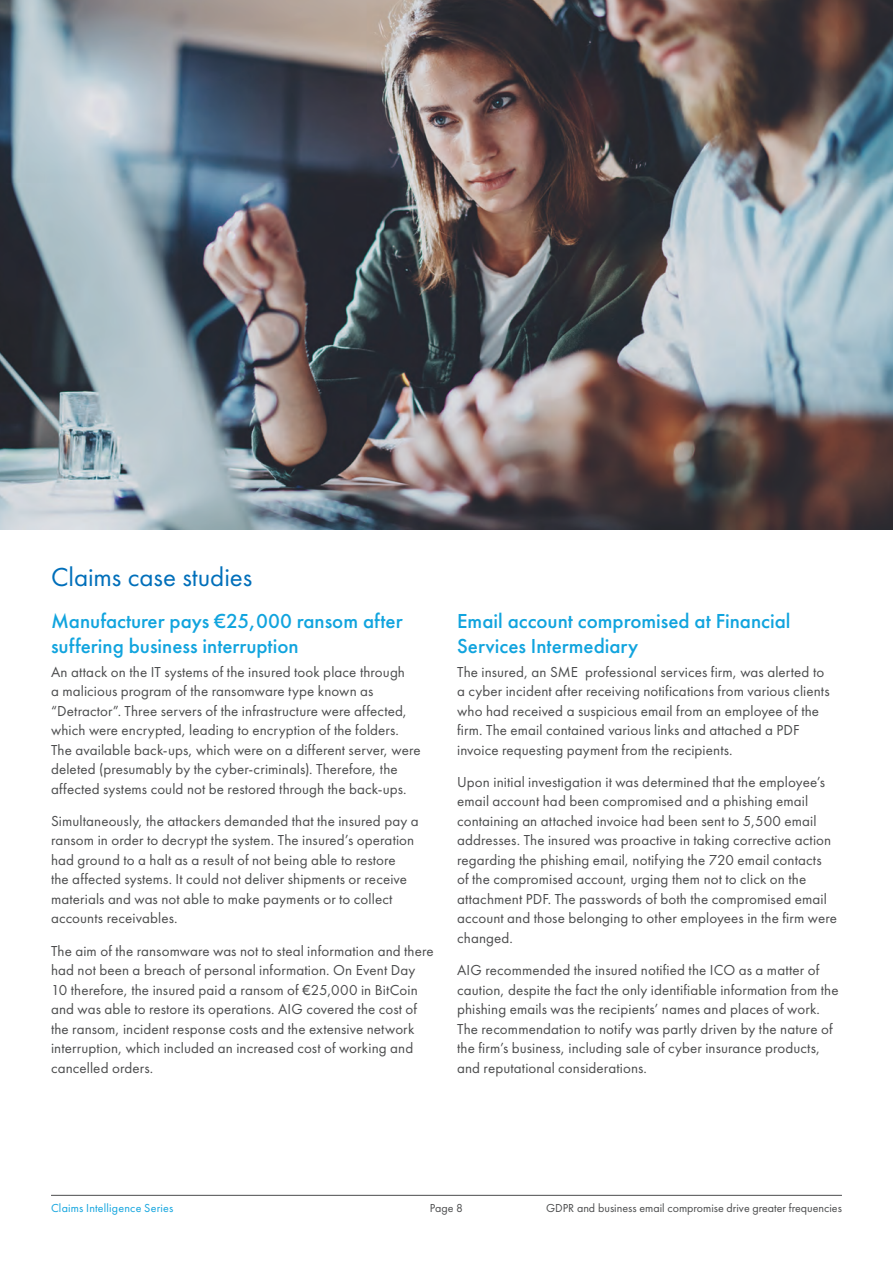
<style>
.page{position:relative;width:893px;height:1263px;background:#fff}
.page>*{position:absolute;margin:0;border:0;box-sizing:border-box;transform-origin:0 0}
.Intro_Copy{font:27px "Futura PT";letter-spacing:-.005em;color:#006fba}
.Sub_header{font:500 21px/25.2px "Futura PT";color:#11a4de}
.Body{font:15px/19.5px "Futura PT";letter-spacing:.005em;color:#4b4c4d}
.t1{font:12px "Futura PT";color:#4b4c4d}
.t2{font:12px "Futura PT";letter-spacing:.015em;color:#11a4de}
</style>
<div class="page">
<img style="left:0;top:0;width:893px;height:529px">
<hr style="left:51px;top:1195px;width:791px;height:1px;background:#4b4c4d">
<p class="Intro_Copy" style="left:51px;top:561px;width:203px">Claims case studies</p>
<p class="Sub_header" style="left:51px;top:608px;width:353px">Manufacturer pays €25,000 ransom after suffering business interruption</p>
<p class="Body" style="left:51px;top:662px;width:371px">An attack on the IT systems of the insured took place through<br>a malicious program of the ransomware type known as “Detractor”. Three servers of the infrastructure were affected, which were encrypted, leading to encryption of the folders.<br>The available back-ups, which were on a different server, were deleted (presumably by the cyber-criminals). Therefore, the affected systems could not be restored through the back-ups.</p>
<p class="Body" style="left:51px;top:811px;width:369px">Simultaneously, the attackers demanded that the insured pay a ransom in order to decrypt the system. The insured’s operation had ground to a halt as a result of not being able to restore<br>the affected systems. It could not deliver shipments or receive materials and was not able to make payments or to collect accounts receivables.</p>
<p class="Body" style="left:51px;top:941px;width:384px">The aim of the ransomware was not to steal information and there had not been a breach of personal information. On Event Day 10 therefore, the insured paid a ransom of €25,000 in BitCoin and was able to restore its operations. AIG covered the cost of the ransom, incident response costs and the extensive network interruption, which included an increased cost of working and cancelled orders.</p>
<p class="Sub_header" style="left:457px;top:608px;width:335px">Email account compromised at Financial<br>Services Intermediary</p>
<p class="Body" style="left:457px;top:662px;width:374px">The insured, an SME professional services firm, was alerted to a cyber incident after receiving notifications from various clients who had received a suspicious email from an employee of the firm. The email contained various links and attached a PDF invoice requesting payment from the recipients.</p>
<p class="Body" style="left:457px;top:772px;width:381px">Upon initial investigation it was determined that the employee’s email account had been compromised and a phishing email containing an attached invoice had been sent to 5,500 email addresses. The insured was proactive in taking corrective action regarding the phishing email, notifying the 720 email contacts<br>of the compromised account, urging them not to click on the attachment PDF. The passwords of both the compromised email account and those belonging to other employees in the firm were changed.</p>
<p class="Body" style="left:457px;top:960px;width:383px">AIG recommended the insured notified the ICO as a matter of caution, despite the fact the only identifiable information from the phishing emails was the recipients’ names and places of work.<br>The recommendation to notify was partly driven by the nature of the firm’s business, including sale of cyber insurance products, and reputational considerations.</p>
<p class="t2" style="left:51px;top:1200px;width:124px">Claims Intelligence Series</p>
<p class="t1" style="left:430px;top:1200px;width:35px">Page 8</p>
<p class="t1" style="left:546px;top:1200px;width:297px">GDPR and business email compromise drive greater frequencies</p>
</div>
